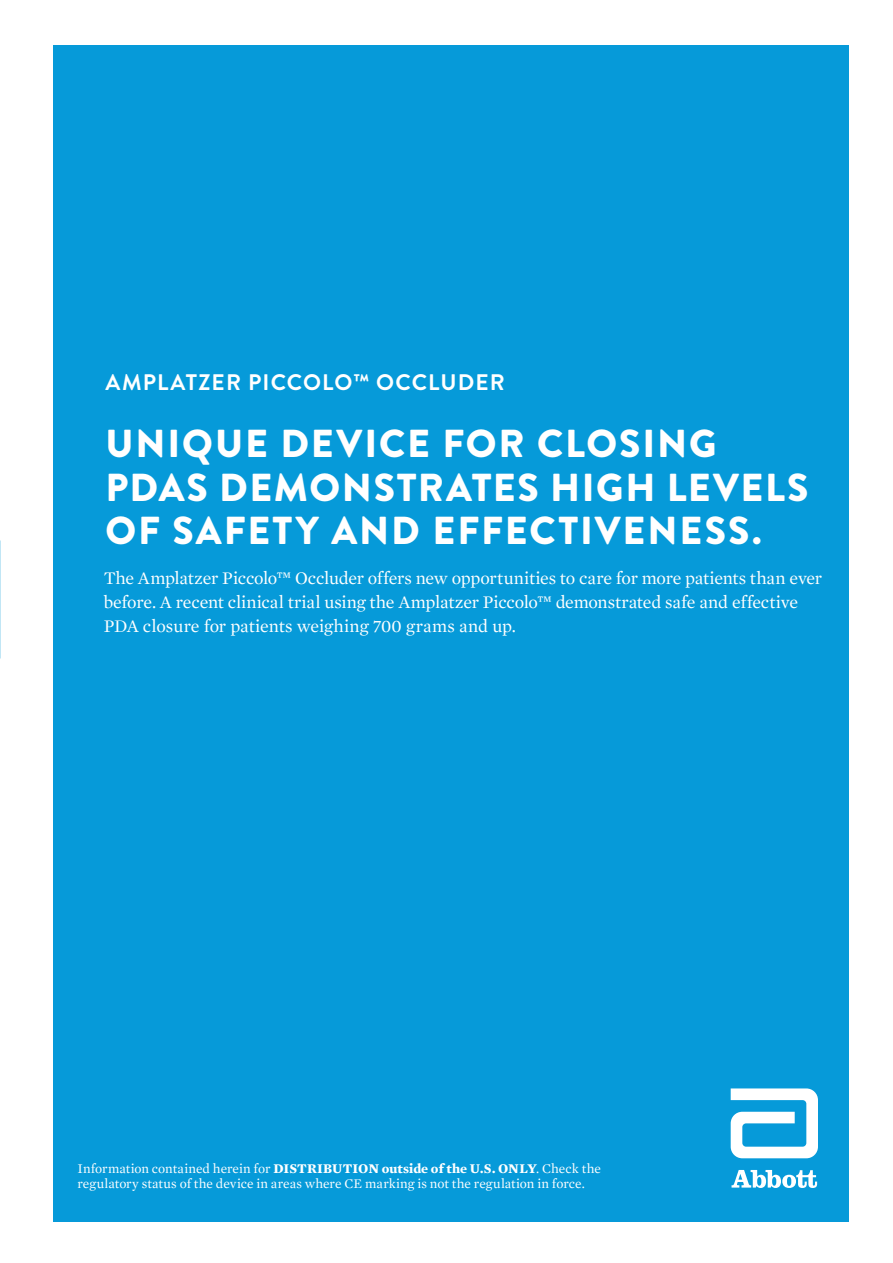
<style>
.page{position:relative;width:893px;height:1263px;background:#fff}
.page>*{position:absolute;margin:0;border:0;box-sizing:border-box;transform-origin:0 0}
.t1{font:900 39px/43.5px "Brandon Grotesque";letter-spacing:.05em;color:#fff}
.t2{font:700 22.5px "Brandon Grotesque";letter-spacing:.05em;color:#fff}
.t3{font:18px/24px "Mercury Text G1";letter-spacing:-.01em;color:#fff}
.t4{font:13.5px/15px "Mercury Text G1";color:#fff}
.s1{font-weight:700}
</style>
<div class="page">
<div style="left:53px;top:45px;width:795px;height:1177px;background:#069ad9"></div>
<svg style="left:731px;top:1088px;width:87px;height:70px"></svg>
<svg style="left:731px;top:1170px;width:86px;height:18px"></svg>
<p class="t2" style="left:105px;top:366px;width:401px">AMPLATZER PICCOLO™ OCCLUDER</p>
<h1 class="t1" style="left:105px;top:422px;width:705px">UNIQUE DEVICE FOR CLOSING<br>PDAS DEMONSTRATES HIGH LEVELS<br>OF SAFETY AND EFFECTIVENESS.</h1>
<p class="t3" style="left:104px;top:566px;width:720px">The Amplatzer Piccolo™ Occluder offers new opportunities to care for more patients than ever before. A recent clinical trial using the Amplatzer Piccolo™ demonstrated safe and effective<br>PDA closure for patients weighing 700 grams and up.</p>
<p class="t4" style="left:77px;top:1161px;width:525px">Information contained herein for <span class="s1">DISTRIBUTION outside of the U.S. ONLY</span>. Check the regulatory status of the device in areas where CE marking is not the regulation in force.</p>
</div>
